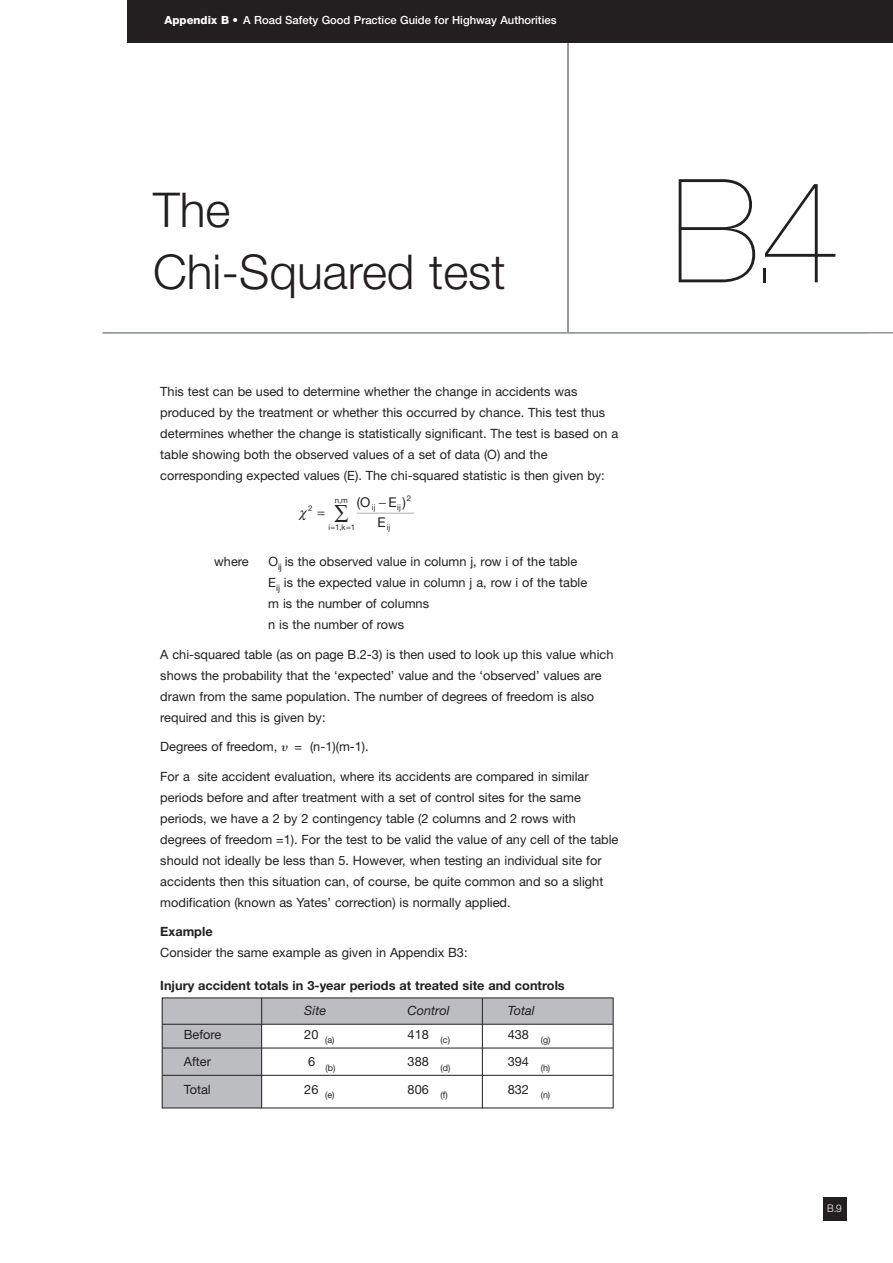
<style>
.page{position:relative;width:893px;height:1263px;background:#fff}
.page>*{position:absolute;margin:0;border:0;box-sizing:border-box;transform-origin:0 0}
.t1{font:200 144.45px "Helvetica Neue";color:#231f20}
.t2{font:300 48px/61.5px "Helvetica Neue";color:#231f20}
.t3{font:13.5px "Helvetica Neue";color:#231f20}
.t4{font:italic 12.9px "Helvetica Neue";color:#231f20}
.t5{font:12.75px/21px "Helvetica Neue";color:#231f20}
.t6{font:700 12.75px "Helvetica Neue";color:#231f20}
.t7{font:italic 12.75px "Helvetica Neue";color:#231f20}
.t8{font:500 11.25px "Helvetica Neue";color:#fff}
.t9{font:800 11.25px "Helvetica Neue";color:#fff}
.t10{font:300 10.5px "Helvetica Neue";color:#fff;scale:.95 1}
.t11{font:8.85px "Helvetica Neue";color:#231f20}
.t12{font:7.8px "Helvetica Neue";color:#231f20}
.s1{font-weight:700}
.s2{font-weight:800}
</style>
<div class="page">
<hr style="left:567px;top:31px;width:2px;height:302px;background:#939598">
<div style="left:128px;top:0;width:765px;height:43px;background:#231f20"></div>
<div style="left:823px;top:1197px;width:23px;height:23px;background:#231f20"></div>
<div style="left:258px;top:998px;width:355px;height:26px;background:#bcbdc0"></div>
<div style="left:162px;top:998px;width:99px;height:110px;background:#bcbdc0"></div>
<hr style="left:163px;top:1024px;width:450px;height:1px;background:#231f20">
<hr style="left:163px;top:1048px;width:450px;height:1px;background:#231f20">
<hr style="left:163px;top:1075px;width:450px;height:1px;background:#231f20">
<hr style="left:357px;top:513px;width:57px;height:1px;background:#231f20">
<hr style="left:261px;top:998px;width:1px;height:110px;background:#231f20">
<hr style="left:482px;top:998px;width:1px;height:110px;background:#231f20">
<hr style="left:103px;top:332px;width:790px;height:1px;background:#939598">
<p class="t8" style="left:233px;top:16px;width:325px"><span class="s1">•</span> A Road Safety Good Practice Guide for Highway Authorities</p>
<p class="t8" style="left:165px;top:17px;width:380px"><span class="s2">Appendix B</span><span class="s1">•</span> A Road Safety Good Practice Guide for Highway Authorities</p>
<p class="t9" style="left:165px;top:17px;width:53px">Contents</p>
<h2 class="t2" style="left:153px;top:184px;width:354px">The<br>Chi-Squared test</h2>
<p class="t5" style="left:160px;top:382px;width:459px">This test can be used to determine whether the change in accidents was produced by the treatment or whether this occurred by chance. This test thus determines whether the change is statistically significant. The test is based on a table showing both the observed values of a set of data (O) and the corresponding expected values (E). The chi-squared statistic is then given by:</p>
<p class="t12" style="left:308px;top:505px;width:6px">2</p>
<p class="t12" style="left:335px;top:497px;width:15px">n,m</p>
<p class="t12" style="left:341px;top:524px;width:6px">k</p>
<p class="t3" style="left:357px;top:497px;width:15px">(O</p>
<p class="t12" style="left:407px;top:495px;width:6px">2</p>
<p class="t3" style="left:379px;top:497px;width:28px">−E )</p>
<p class="t3" style="left:378px;top:517px;width:10px">E</p>
<p class="t5" style="left:214px;top:552px;width:36px">where</p>
<p class="t5" style="left:268px;top:552px;width:320px">O<sub>ij</sub> is the observed value in column j, row i of the table E<sub>ij</sub> is the expected value in column j a, row i of the table m is the number of columns<br>n is the number of rows</p>
<p class="t5" style="left:160px;top:645px;width:455px">A chi-squared table (as on page B.2-3) is then used to look up this value which shows the probability that the ‘expected’ value and the ‘observed’ values are drawn from the same population. The number of degrees of freedom is also required and this is given by:</p>
<p class="t5" style="left:160px;top:737px;width:118px">Degrees of freedom,</p>
<p class="t5" style="left:295px;top:737px;width:76px">= (n-1)(m-1).</p>
<p class="t5" style="left:160px;top:767px;width:460px">For a site accident evaluation, where its accidents are compared in similar periods before and after treatment with a set of control sites for the same periods, we have a 2 by 2 contingency table (2 columns and 2 rows with degrees of freedom =1). For the test to be valid the value of any cell of the table should not ideally be less than 5. However, when testing an individual site for accidents then this situation can, of course, be quite common and so a slight modification (known as Yates’ correction) is normally applied.</p>
<p class="t6" style="left:160px;top:927px;width:54px">Example</p>
<p class="t5" style="left:160px;top:943px;width:309px">Consider the same example as given in Appendix B3:</p>
<p class="t6" style="left:160px;top:981px;width:406px">Injury accident totals in 3-year periods at treated site and controls</p>
<p class="t7" style="left:304px;top:1006px;width:23px">Site</p>
<p class="t7" style="left:408px;top:1006px;width:44px">Control</p>
<p class="t7" style="left:508px;top:1006px;width:28px">Total</p>
<p class="t5" style="left:184px;top:1025px;width:39px">Before</p>
<p class="t11" style="left:304px;top:1037px;width:32px"><sup>20</sup> (a)</p>
<p class="t5" style="left:408px;top:1025px;width:44px">418 <sub>(c)</sub></p>
<p class="t5" style="left:508px;top:1025px;width:44px">438 <sub>(g)</sub></p>
<p class="t5" style="left:184px;top:1052px;width:29px">After</p>
<p class="t11" style="left:308px;top:1064px;width:29px"><sup>6</sup> (b)</p>
<p class="t5" style="left:408px;top:1052px;width:44px">388 <sub>(d)</sub></p>
<p class="t5" style="left:508px;top:1052px;width:44px">394 <sub>(h)</sub></p>
<p class="t5" style="left:184px;top:1080px;width:28px">Total</p>
<p class="t11" style="left:304px;top:1091px;width:32px"><sup>26</sup> (e)</p>
<p class="t5" style="left:408px;top:1080px;width:42px">806 <sub>(f)</sub></p>
<p class="t5" style="left:508px;top:1080px;width:44px">832 <sub>(n)</sub></p>
<p class="t4" style="left:391px;top:572px;width:9px">n</p>
<p class="t4" style="left:334px;top:580px;width:55px">ad bc|−</p>
<p class="t4" style="left:414px;top:580px;width:9px">n</p>
<p class="t12" style="left:464px;top:689px;width:6px">2</p>
<p class="t3" style="left:433px;top:693px;width:24px">832</p>
<p class="t12" style="left:278px;top:719px;width:6px">2</p>
<p class="t12" style="left:278px;top:748px;width:6px">2</p>
<h1 class="t1" style="left:672px;top:179px;width:170px">B.4</h1>
<p class="t10" style="left:827px;top:1204px;width:17px">B.9</p>
</div>
